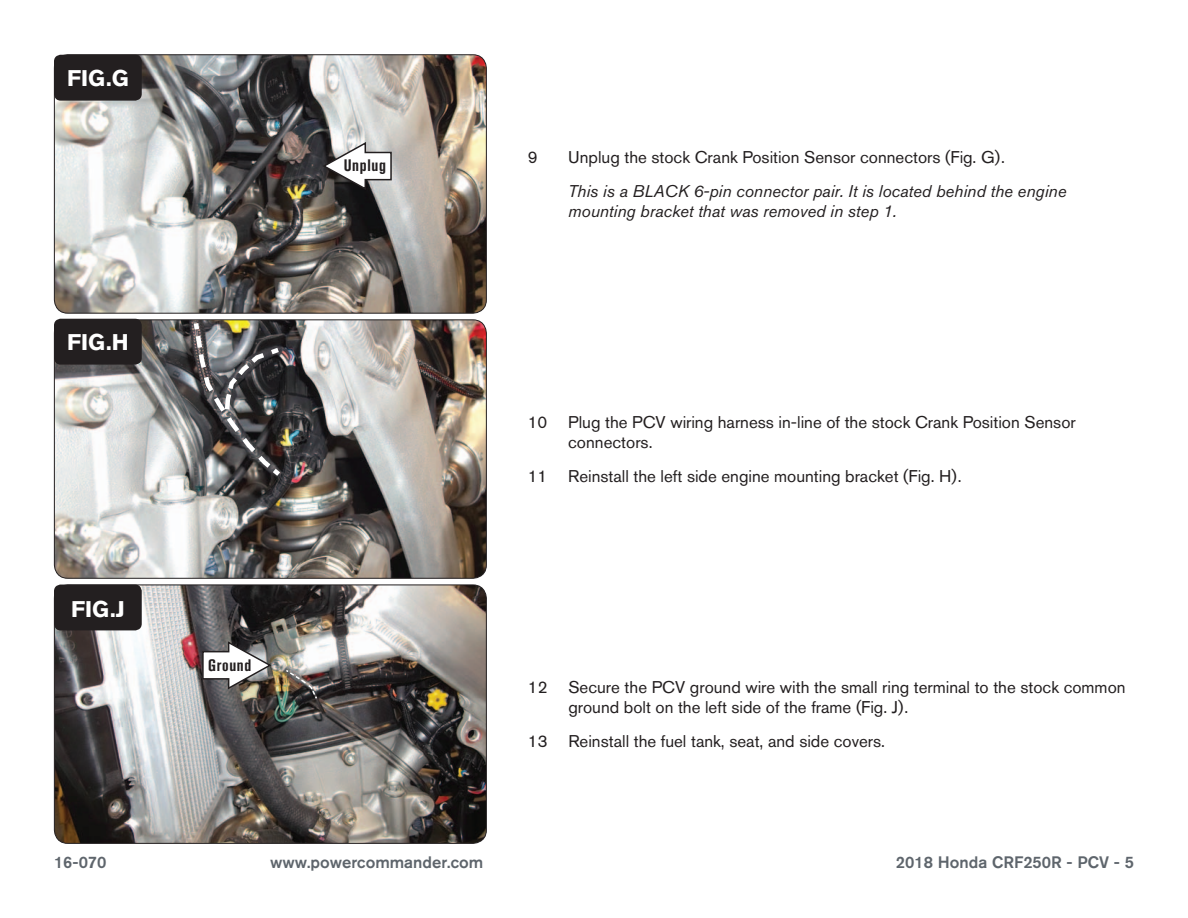
<style>
.page{position:relative;width:1188px;height:918px;background:#fff}
.page>*{position:absolute;margin:0;border:0;box-sizing:border-box;transform-origin:0 0}
.t1{font:700 22.5px "Akzidenz Grotesk BQ";color:#fff}
.Bodycopy{font:16.8px/20.2px "Akzidenz Grotesk BQ";color:#231f20}
.Bodycopy-2{font:italic 16.8px/20.2px "Akzidenz Grotesk BQ";color:#231f20}
.t2{font:500 16.5px "Akzidenz Grotesk BQ";color:#5e656c}
.Callouts{font:700 condensed 16.5px "Akzidenz Grotesk BQ";letter-spacing:.04em;color:#231f20}
</style>
<div class="page">
<img style="left:54px;top:55px;width:431px;height:257px">
<div style="left:54px;top:54px;width:433px;height:260px;border:1px solid #231f20;border-radius:14px"></div>
<img style="left:54px;top:320px;width:431px;height:258px">
<img style="left:54px;top:585px;width:432px;height:258px">
<div style="left:54px;top:585px;width:433px;height:259px;border:1px solid #231f20;border-radius:14px"></div>
<div style="left:54px;top:55px;width:88px;height:46px;background:#231f20;border-radius:7px"></div>
<div style="left:54px;top:319px;width:88px;height:46px;background:#231f20;border-radius:7px"></div>
<div style="left:54px;top:585px;width:88px;height:45px;background:#231f20;border-radius:7px"></div>
<svg style="left:321px;top:141px;width:72px;height:50px"></svg>
<svg style="left:201px;top:640px;width:72px;height:50px"></svg>
<img style="left:191px;top:319px;width:94px;height:161px">
<svg style="left:284px;top:668px;width:34px;height:32px"></svg>
<p class="t1" style="left:67px;top:65px;width:63px">FIG.G</p>
<p class="t1" style="left:67px;top:329px;width:63px">FIG.H</p>
<p class="Callouts" style="left:344px;top:156px;width:44px">Unplug</p>
<p class="t1" style="left:71px;top:596px;width:55px">FIG.J</p>
<p class="Callouts" style="left:208px;top:655px;width:45px">Ground</p>
<p class="Bodycopy" style="left:528px;top:147px;width:11px">9</p>
<p class="Bodycopy" style="left:568px;top:147px;width:438px">Unplug the stock Crank Position Sensor connectors (Fig. G).</p>
<p class="Bodycopy-2" style="left:568px;top:181px;width:500px">This is a BLACK 6-pin connector pair. It is located behind the engine mounting bracket that was removed in step 1.</p>
<p class="Bodycopy" style="left:568px;top:412px;width:509px;text-indent:-40px">10 Plug the PCV wiring harness in-line of the stock Crank Position Sensor connectors.</p>
<p class="Bodycopy" style="left:528px;top:466px;width:435px">11 Reinstall the left side engine mounting bracket (Fig. H).</p>
<p class="Bodycopy" style="left:568px;top:677px;width:559px;text-indent:-40px">12 Secure the PCV ground wire with the small ring terminal to the stock common ground bolt on the left side of the frame (Fig. J).</p>
<p class="Bodycopy" style="left:528px;top:731px;width:359px">13 Reinstall the fuel tank, seat, and side covers.</p>
<p class="t2" style="left:54px;top:852px;width:54px">16-070</p>
<p class="t2" style="left:270px;top:852px;width:215px">www.powercommander.com</p>
<p class="t2" style="left:896px;top:852px;width:240px">2018 Honda CRF250R - PCV - 5</p>
</div>
